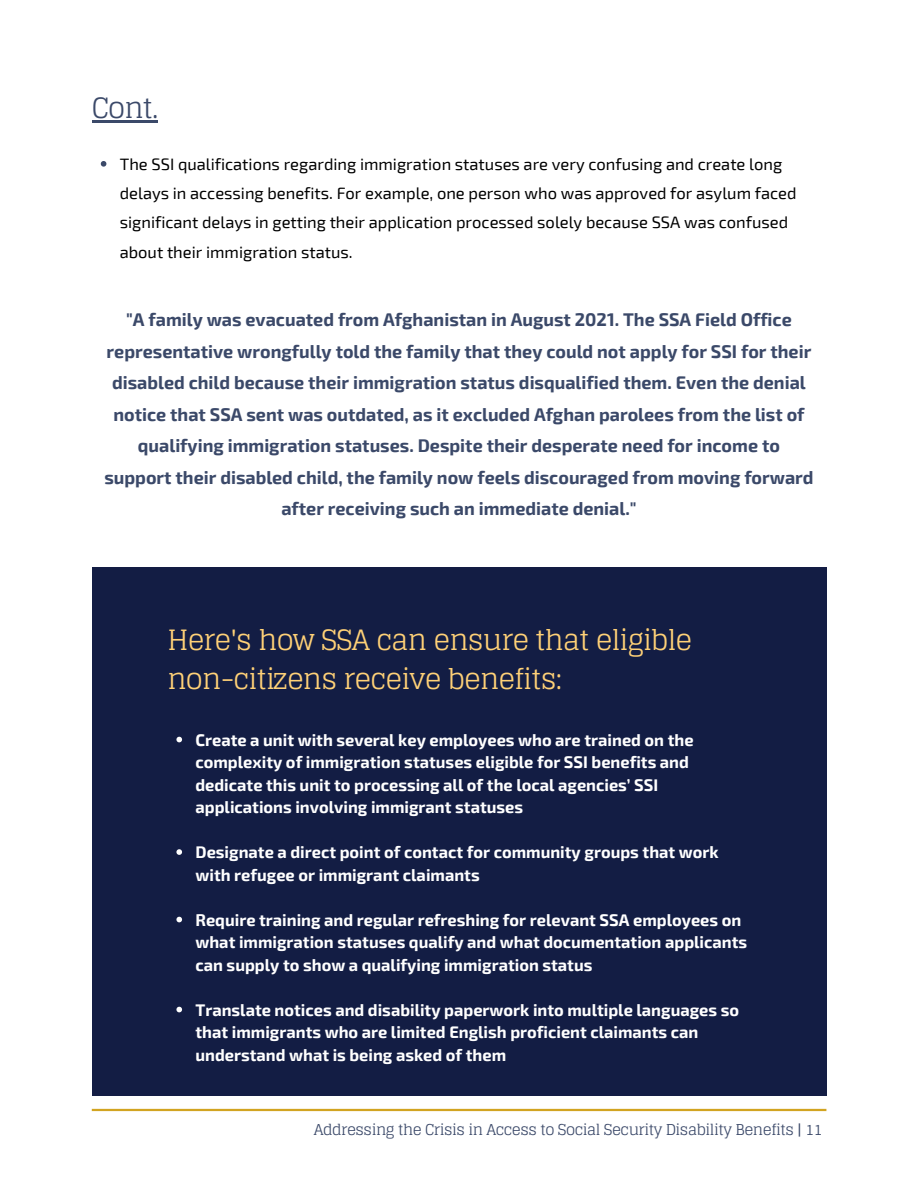
<style>
.page{position:relative;width:918px;height:1188px;background:#fff}
.page>*{position:absolute;margin:0;border:0;box-sizing:border-box;transform-origin:0 0}
.t1{font:28.05px/39.2px "Glegoo";letter-spacing:-.03em;color:#ffd177}
.t2{font:28.05px "Glegoo";color:#3b4969}
.t3{font:700 18px/31.5px "Exo 2";color:#3b4969;text-align:center}
.t4{font:700 16.5px/22.5px "Exo 2";color:#fff}
.t5{font:16.5px/29.2px "Exo 2";color:#000}
.t6{font:15px "Glegoo";letter-spacing:-.03em;color:#3b4969}
</style>
<div class="page">
<hr style="left:92px;top:120px;width:66px;height:3px;background:#3b4969">
<svg style="left:101px;top:161px;width:5px;height:6px"></svg>
<div style="left:92px;top:568px;width:734px;height:528px;background:#131d44"></div>
<svg style="left:176px;top:737px;width:6px;height:5px"></svg>
<svg style="left:176px;top:849px;width:6px;height:6px"></svg>
<svg style="left:176px;top:917px;width:6px;height:5px"></svg>
<svg style="left:176px;top:1007px;width:6px;height:5px"></svg>
<hr style="left:92px;top:1109px;width:734px;height:2px;background:#d2a421">
<h1 class="t2" style="left:92px;top:92px;width:68px">Cont.</h1>
<p class="t5" style="left:120px;top:149px;width:678px">The SSI qualifications regarding immigration statuses are very confusing and create long delays in accessing benefits. For example, one person who was approved for asylum faced significant delays in getting their application processed solely because SSA was confused about their immigration status.</p>
<p class="t3" style="left:104px;top:303px;width:711px">"A family was evacuated from Afghanistan in August 2021. The SSA Field Office representative wrongfully told the family that they could not apply for SSI for their disabled child because their immigration status disqualified them. Even the denial notice that SSA sent was outdated, as it excluded Afghan parolees from the list of qualifying immigration statuses. Despite their desperate need for income to support their disabled child, the family now feels discouraged from moving forward after receiving such an immediate denial."</p>
<h1 class="t1" style="left:167px;top:621px;width:526px">Here's how SSA can ensure that eligible non-citizens receive benefits:</h1>
<p class="t4" style="left:195px;top:728px;width:500px">Create a unit with several key employees who are trained on the complexity of immigration statuses eligible for SSI benefits and dedicate this unit to processing all of the local agencies’ SSI applications involving immigrant statuses</p>
<p class="t4" style="left:195px;top:840px;width:525px">Designate a direct point of contact for community groups that work with refugee or immigrant claimants</p>
<p class="t4" style="left:195px;top:908px;width:553px">Require training and regular refreshing for relevant SSA employees on what immigration statuses qualify and what documentation applicants can supply to show a qualifying immigration status</p>
<p class="t4" style="left:195px;top:998px;width:545px">Translate notices and disability paperwork into multiple languages so that immigrants who are limited English proficient claimants can understand what is being asked of them</p>
<p class="t6" style="left:314px;top:1121px;width:510px">Addressing the Crisis in Access to Social Security Disability Benefits | 11</p>
</div>
